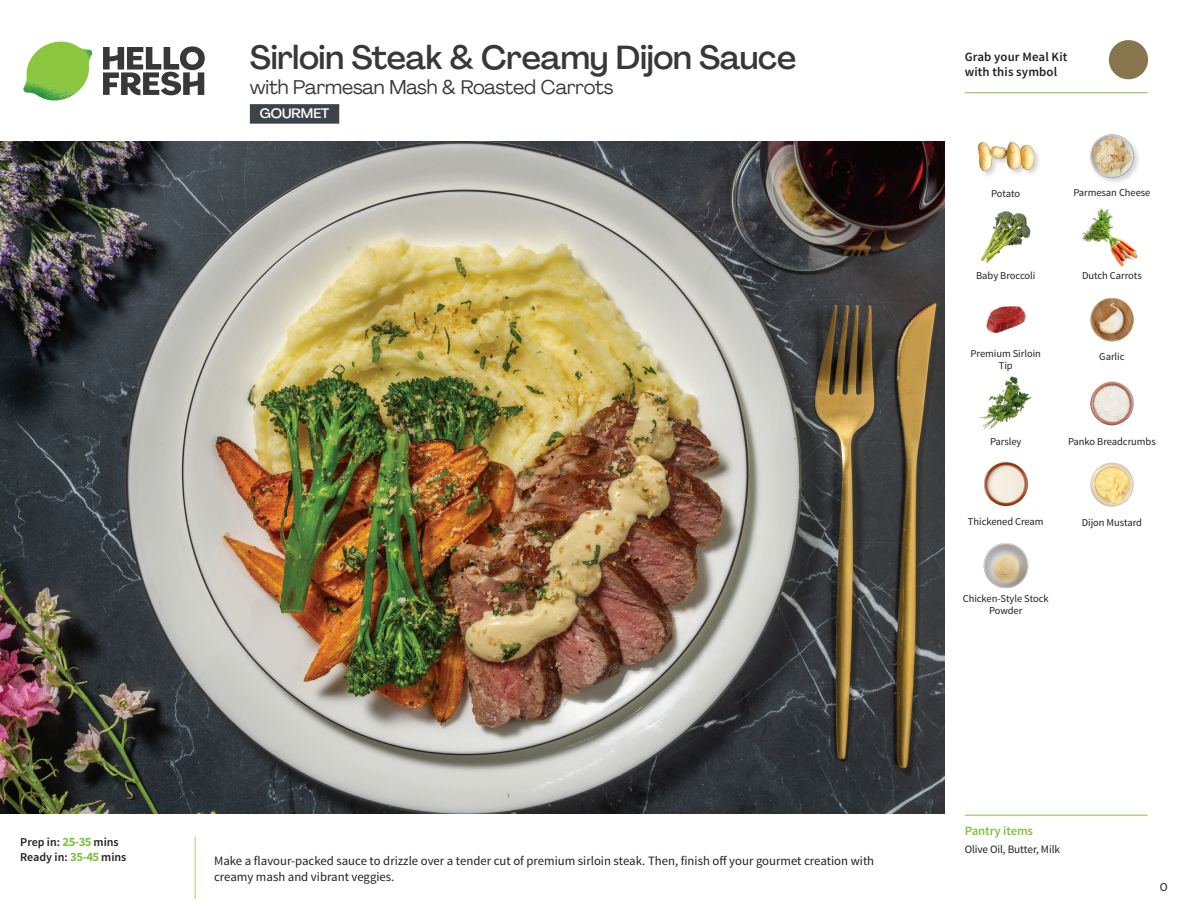
<style>
.page{position:relative;width:1188px;height:918px;background:#fff}
.page>*{position:absolute;margin:0;border:0;box-sizing:border-box;transform-origin:0 0}
._15_Titel_UK{font:500 33px "Agrandir";letter-spacing:-.01em;color:#383839}
._15_Titel_UK-2{font:19.5px "Agrandir";letter-spacing:-.01em;color:#383839}
.t1{font:500 13.5px "Agrandir";color:#fff}
.Step_6_Text_AU{font:12.75px/16.5px "Source Sans Pro";color:#231f20}
.t2{font:600 12.75px/15px "Source Sans Pro";letter-spacing:.01em;color:#231f20}
._04_Headers_Front{font:600 12.75px "Source Sans Pro";letter-spacing:-.01em;color:#81c340}
._04_Intro{font:600 12px "Source Sans Pro";color:#231f20}
.t3{font:12px "Source Sans Pro";color:#231f20}
._05_Pantry{font:11.25px "Source Sans Pro";letter-spacing:-.01em;color:#231f20}
._18_FRONT_ingredients{font:10.5px/12px "Source Sans Pro";letter-spacing:-.005em;color:#231f20;text-align:center}
.s1{font-weight:700;font-size:12.75px;color:#81c340}
</style>
<div class="page">
<svg style="left:103px;top:46px;width:102px;height:49px"></svg>
<img style="left:23px;top:42px;width:69px;height:59px">
<img style="left:0;top:142px;width:945px;height:672px">
<img style="left:1090px;top:298px;width:44px;height:44px">
<img style="left:1090px;top:381px;width:44px;height:45px">
<img style="left:979px;top:376px;width:53px;height:53px">
<img style="left:984px;top:462px;width:44px;height:45px">
<img style="left:983px;top:543px;width:46px;height:46px">
<img style="left:986px;top:306px;width:40px;height:27px">
<img style="left:1082px;top:209px;width:56px;height:57px">
<img style="left:980px;top:211px;width:51px;height:52px">
<div style="left:977px;top:141px;width:65px;height:37px;background:#231f20;opacity:.2"></div>
<img style="left:977px;top:141px;width:57px;height:37px">
<img style="left:1090px;top:134px;width:48px;height:48px">
<img style="left:1090px;top:462px;width:44px;height:45px">
<hr style="left:965px;top:815px;width:183px;height:1px;background:#81c340">
<div style="left:250px;top:104px;width:89px;height:20px;background:#3d4349"></div>
<svg style="left:1091px;top:40px;width:57px;height:54px"></svg>
<hr style="left:965px;top:92px;width:183px;height:1px;background:#81c340">
<p class="_15_Titel_UK" style="left:250px;top:37px;width:548px">Sirloin Steak &amp; Creamy Dijon Sauce</p>
<p class="_15_Titel_UK-2" style="left:250px;top:75px;width:365px">with Parmesan Mash &amp; Roasted Carrots</p>
<p class="t1" style="left:260px;top:105px;width:71px">GOURMET</p>
<p class="_04_Intro" style="left:20px;top:835px;width:100px">Prep in: <span class="s1">25-35</span> mins</p>
<p class="_04_Intro" style="left:20px;top:850px;width:108px">Ready in: <span class="s1">35-45</span> mins</p>
<p class="Step_6_Text_AU" style="left:214px;top:852px;width:662px">Make a flavour-packed sauce to drizzle over a tender cut of premium sirloin steak. Then, finish off your gourmet creation with creamy mash and vibrant veggies.</p>
<p class="t2" style="left:965px;top:50px;width:104px">Grab your Meal Kit with this symbol</p>
<p class="_18_FRONT_ingredients" style="left:991px;top:188px;width:31px">Potato</p>
<p class="_18_FRONT_ingredients" style="left:1073px;top:187px;width:79px">Parmesan Cheese</p>
<p class="_18_FRONT_ingredients" style="left:976px;top:270px;width:61px">Baby Broccoli</p>
<p class="_18_FRONT_ingredients" style="left:1082px;top:270px;width:61px">Dutch Carrots</p>
<p class="_18_FRONT_ingredients" style="left:971px;top:348px;width:72px">Premium Sirloin<br>Tip</p>
<p class="_18_FRONT_ingredients" style="left:1099px;top:351px;width:27px">Garlic</p>
<p class="_18_FRONT_ingredients" style="left:990px;top:435px;width:33px">Parsley</p>
<p class="_18_FRONT_ingredients" style="left:1068px;top:435px;width:89px">Panko Breadcrumbs</p>
<p class="_18_FRONT_ingredients" style="left:968px;top:515px;width:77px">Thickened Cream</p>
<p class="_18_FRONT_ingredients" style="left:1082px;top:516px;width:62px">Dijon Mustard</p>
<p class="_18_FRONT_ingredients" style="left:963px;top:593px;width:88px">Chicken-Style Stock<br>Powder</p>
<p class="_04_Headers_Front" style="left:965px;top:822px;width:70px">Pantry items</p>
<p class="_05_Pantry" style="left:965px;top:842px;width:97px">Olive Oil, Butter, Milk</p>
<p class="t3" style="left:1160px;top:879px;width:9px">O</p>
</div>
